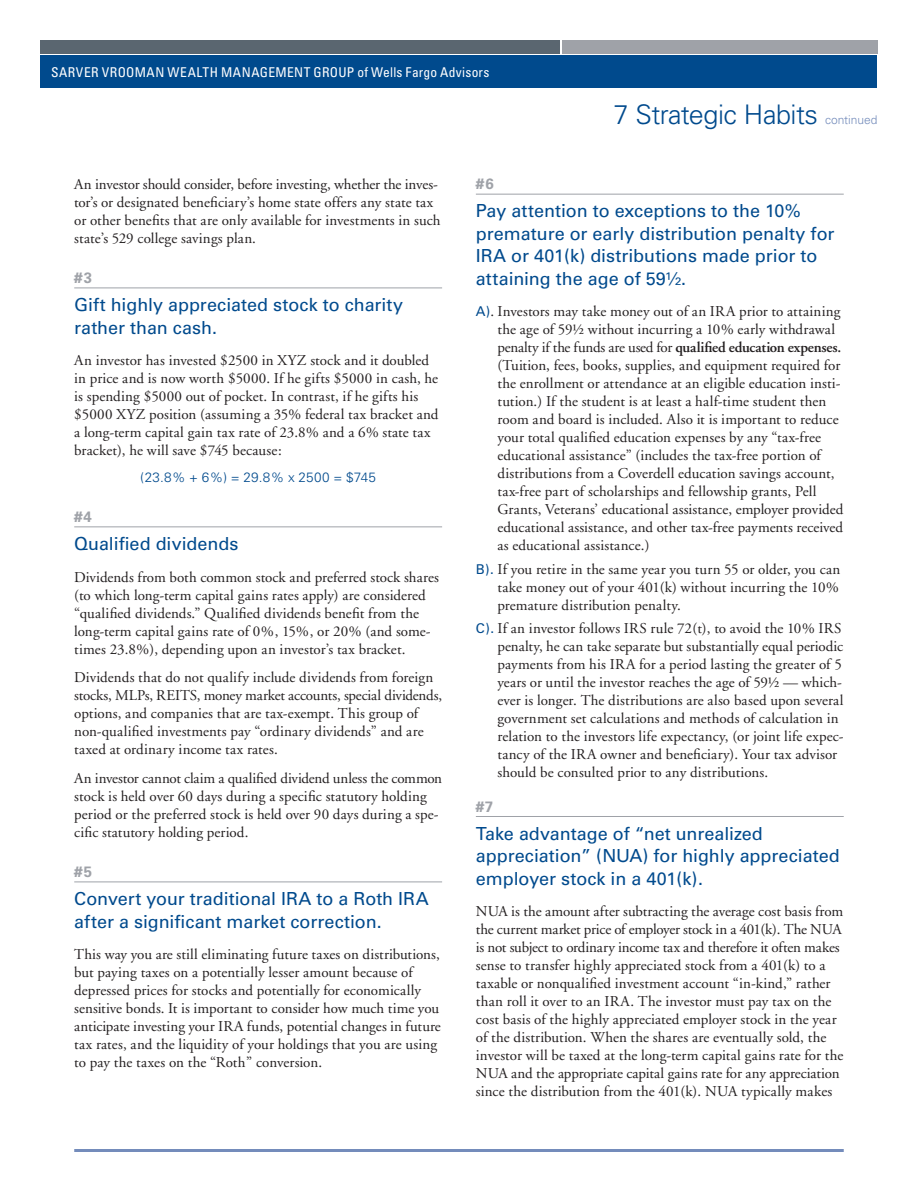
<style>
.page{position:relative;width:918px;height:1188px;background:#fff}
.page>*{position:absolute;margin:0;border:0;box-sizing:border-box;transform-origin:0 0}
.t1{font:300 27px "Univers";letter-spacing:-.02em;color:#004a8d}
.t2{font:18px/22.5px "Univers";letter-spacing:-.005em;color:#004a8d}
.t3{font:15px/18px "Adobe Garamond";letter-spacing:.005em;color:#231f20}
.t4{font:700 15px "Univers";color:#9fa2a8}
.t5{font:condensed 13.5px "Univers";letter-spacing:.03em;color:#fff}
.t6{font:300 13.5px "Univers";letter-spacing:.02em;color:#004a8d}
.t7{font:300 12px "Univers";color:#748cbb}
.s1{font-family:"Univers";font-size:13.5px;color:#004a8d}
.s2{font-weight:600}
</style>
<div class="page">
<div style="left:40px;top:56px;width:838px;height:32px;background:#004a8d"></div>
<div style="left:40px;top:40px;width:520px;height:14px;background:#5a6670"></div>
<div style="left:562px;top:40px;width:316px;height:14px;background:#9fa2a8"></div>
<hr style="left:74px;top:288px;width:368px;height:1px;background:#9fa2a8">
<hr style="left:74px;top:526px;width:368px;height:1px;background:#9fa2a8">
<hr style="left:74px;top:882px;width:368px;height:1px;background:#9fa2a8">
<hr style="left:476px;top:194px;width:368px;height:1px;background:#9fa2a8">
<hr style="left:476px;top:816px;width:368px;height:1px;background:#9fa2a8">
<hr style="left:74px;top:1149px;width:770px;height:3px;background:#748cbb">
<p class="t5" style="left:51px;top:63px;width:440px">SARVER VROOMAN WEALTH MANAGEMENT GROUP of Wells Fargo Advisors</p>
<h1 class="t1" style="left:614px;top:98px;width:206px">7 Strategic Habits</h1>
<p class="t7" style="left:825px;top:113px;width:54px">continued</p>
<p class="t3" style="left:74px;top:176px;width:368px">An investor should consider, before investing, whether the inves&shy;tor’s or designated beneficiary’s home state offers any state tax or other benefits that are only available for investments in such state’s 529 college savings plan.</p>
<p class="t4" style="left:74px;top:269px;width:19px">#3</p>
<p class="t2" style="left:74px;top:294px;width:330px">Gift highly appreciated stock to charity rather than cash.</p>
<p class="t3" style="left:74px;top:352px;width:366px">An investor has invested $2500 in XYZ stock and it doubled in price and is now worth $5000. If he gifts $5000 in cash, he is spending $5000 out of pocket. In contrast, if he gifts his $5000 XYZ position (assuming a 35% federal tax bracket and a long-term capital gain tax rate of 23.8% and a 6% state tax bracket), he will save $745 because:</p>
<p class="t6" style="left:140px;top:469px;width:237px">(23.8% + 6%) = 29.8% x 2500 = $745</p>
<p class="t4" style="left:74px;top:508px;width:19px">#4</p>
<p class="t2" style="left:74px;top:533px;width:166px">Qualified dividends</p>
<p class="t3" style="left:74px;top:568px;width:366px">Dividends from both common stock and preferred stock shares (to which long-term capital gains rates apply) are considered “qualified dividends.” Qualified dividends benefit from the long-term capital gains rate of 0%, 15%, or 20% (and some&shy;times 23.8%), depending upon an investor’s tax bracket.</p>
<p class="t3" style="left:74px;top:669px;width:369px">Dividends that do not qualify include dividends from foreign stocks, MLPs, REITS, money market accounts, special dividends, options, and companies that are tax-exempt. This group of non-qualified investments pay “ordinary dividends” and are taxed at ordinary income tax rates.</p>
<p class="t3" style="left:74px;top:770px;width:369px">An investor cannot claim a qualified dividend unless the common stock is held over 60 days during a specific statutory holding period or the preferred stock is held over 90 days during a spe&shy;cific statutory holding period.</p>
<p class="t4" style="left:74px;top:863px;width:19px">#5</p>
<p class="t2" style="left:74px;top:888px;width:356px">Convert your traditional IRA to a Roth IRA after a significant market correction.</p>
<p class="t3" style="left:74px;top:946px;width:368px">This way you are still eliminating future taxes on distributions, but paying taxes on a potentially lesser amount because of depressed prices for stocks and potentially for economically sensitive bonds. It is important to consider how much time you anticipate investing your IRA funds, potential changes in future tax rates, and the liquidity of your holdings that you are using to pay the taxes on the “Roth” conversion.</p>
<p class="t4" style="left:476px;top:175px;width:19px">#6</p>
<p class="t2" style="left:476px;top:200px;width:360px">Pay attention to exceptions to the 10% premature or early distribution penalty for IRA or 401(k) distributions made prior to attaining the age of 59½.</p>
<p class="t3" style="left:497px;top:303px;width:347px;text-indent:-22px"><span class="s1">A)</span>. Investors may take money out of an IRA prior to attaining the age of 59½ without incurring a 10% early withdrawal penalty if the funds are used for <span class="s2">qualified education expenses. </span>(Tuition, fees, books, supplies, and equipment required for the enrollment or attendance at an eligible education insti&shy;tution.) If the student is at least a half-time student then room and board is included. Also it is important to reduce your total qualified education expenses by any “tax-free educational assistance” (includes the tax-free portion of distributions from a Coverdell education savings account, tax-free part of scholarships and fellowship grants, Pell Grants, Veterans’ educational assistance, employer provided educational assistance, and other tax-free payments received as educational assistance.)</p>
<p class="t3" style="left:497px;top:560px;width:344px;text-align:justify;text-indent:-22px"><span class="s1">B).</span> If you retire in the same year you turn 55 or older, you can take money out of your 401(k) without incurring the 10% premature distribution penalty.</p>
<p class="t3" style="left:497px;top:620px;width:348px;text-indent:-22px"><span class="s1">C).</span> If an investor follows IRS rule 72(t), to avoid the 10% IRS penalty, he can take separate but substantially equal periodic payments from his IRA for a period lasting the greater of 5 years or until the investor reaches the age of 59½ — which&shy;ever is longer. The distributions are also based upon several government set calculations and methods of calculation in relation to the investors life expectancy, (or joint life expec&shy;tancy of the IRA owner and beneficiary). Your tax advisor should be consulted prior to any distributions.</p>
<p class="t4" style="left:476px;top:798px;width:19px">#7</p>
<p class="t2" style="left:476px;top:822px;width:365px">Take advantage of “net unrealized appreciation” (NUA) for highly appreciated employer stock in a 401(k).</p>
<p class="t3" style="left:476px;top:903px;width:369px">NUA is the amount after subtracting the average cost basis from the current market price of employer stock in a 401(k). The NUA is not subject to ordinary income tax and therefore it often makes sense to transfer highly appreciated stock from a 401(k) to a taxable or nonqualified investment account “in-kind,” rather than roll it over to an IRA. The investor must pay tax on the cost basis of the highly appreciated employer stock in the year of the distribution. When the shares are eventually sold, the investor will be taxed at the long-term capital gains rate for the NUA and the appropriate capital gains rate for any appreciation since the distribution from the 401(k). NUA typically makes</p>
</div>
